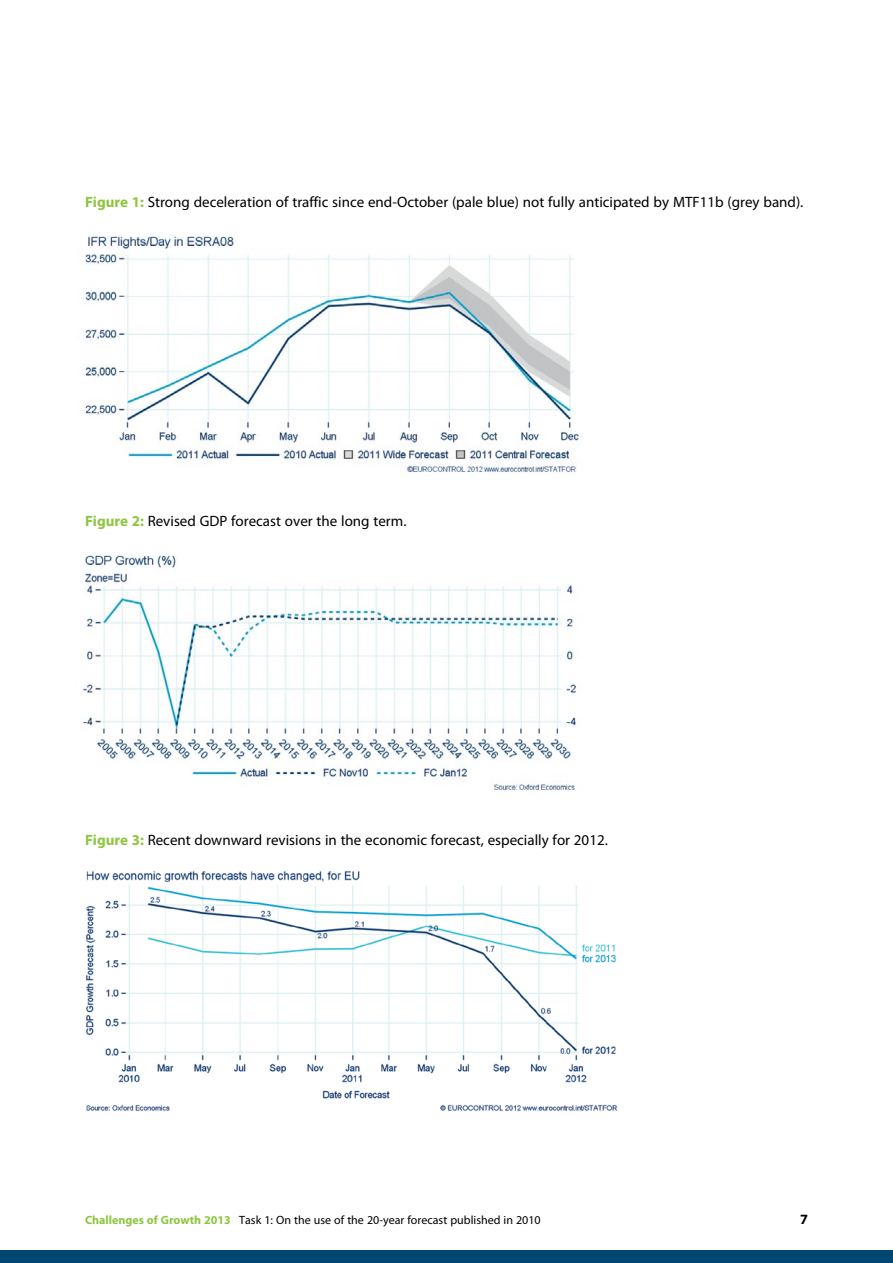
<style>
.page{position:relative;width:893px;height:1263px;background:#fff}
.page>*{position:absolute;margin:0;border:0;box-sizing:border-box;transform-origin:0 0}
.t1{font:15px "Myriad Pro";color:#000}
.t2{font:700 14.25px "Myriad Pro";color:#000}
.t3{font:12px "Myriad Pro";color:#000}
.s1{font-weight:700;color:#8dc63f}
</style>
<div class="page">
<div style="left:0;top:1250px;width:893px;height:13px;background:#004672"></div>
<img style="left:84px;top:236px;width:495px;height:237px">
<img style="left:83px;top:555px;width:493px;height:236px">
<img style="left:86px;top:871px;width:532px;height:241px">
<p class="t1" style="left:85px;top:193px;width:720px"><span class="s1">Figure 1:</span> Strong deceleration of traffic since end-October (pale blue) not fully anticipated by MTF11b (grey band).</p>
<p class="t1" style="left:85px;top:511px;width:323px"><span class="s1">Figure 2:</span> Revised GDP forecast over the long term.</p>
<p class="t1" style="left:85px;top:830px;width:524px"><span class="s1">Figure 3:</span> Recent downward revisions in the economic forecast, especially for 2012.</p>
<p class="t3" style="left:85px;top:1213px;width:457px"><span class="s1">Challenges of Growth 2013</span> Task 1: On the use of the 20-year forecast published in 2010</p>
<p class="t2" style="left:800px;top:1210px;width:9px">7</p>
</div>
